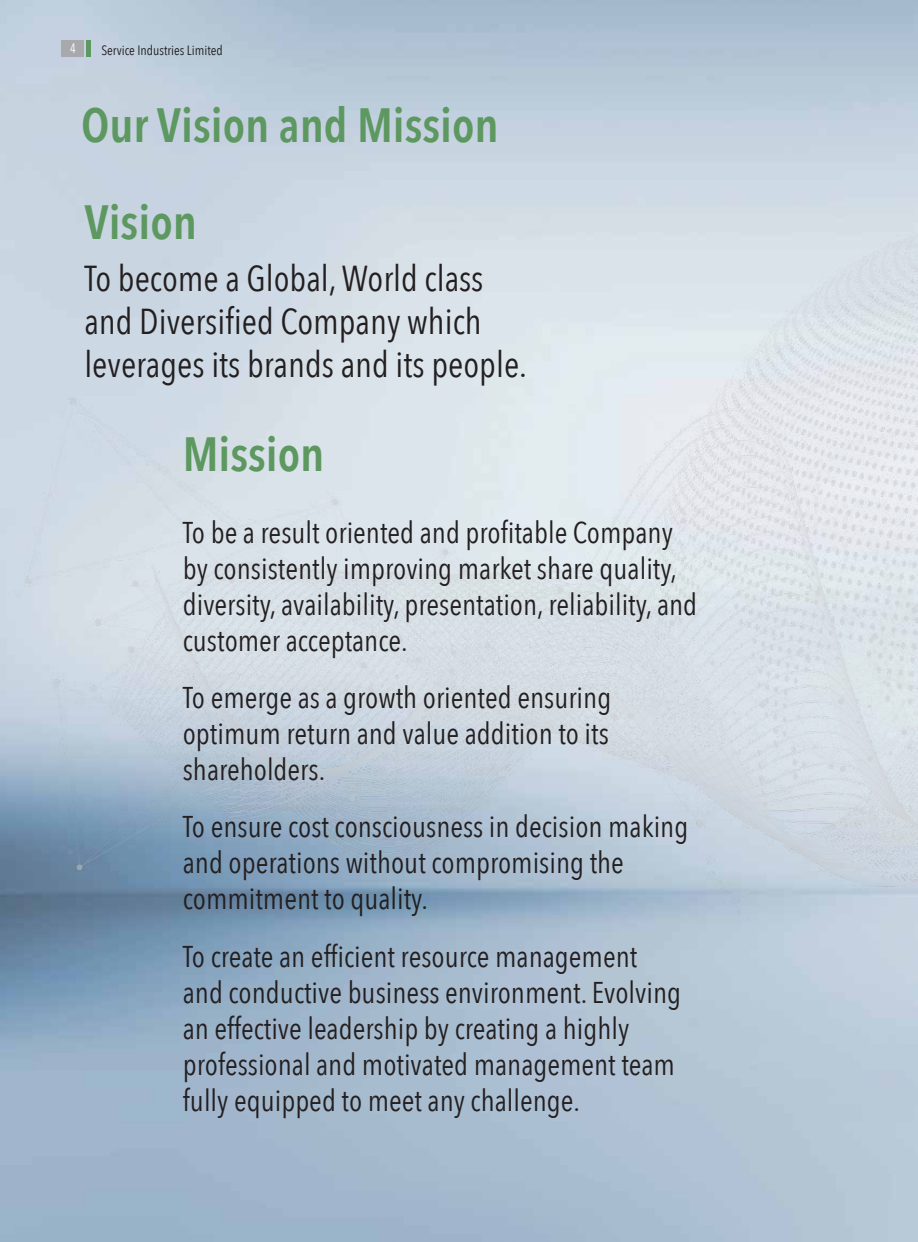
<style>
.page{position:relative;width:918px;height:1242px;background:#fff}
.page>*{position:absolute;margin:0;border:0;box-sizing:border-box;transform-origin:0 0}
.t1{font:600 48px "Avenir Next Condensed";color:#5d9860}
.t2{font:36px/43.2px "Avenir Next Condensed";color:#231f20}
.t3{font:30px/36px "Avenir Next Condensed";color:#231f20}
.t4{font:13.5px "Avenir Next Condensed";color:#231f20}
.t5{font:13.5px "Avenir Next Condensed";color:#fff;scale:.9 1}
</style>
<div class="page">
<img style="left:0;top:0;width:918px;height:1242px">
<img style="left:0;top:129px;width:918px;height:984px">
<div style="left:61px;top:40px;width:23px;height:17px;background:#a7a9ac"></div>
<hr style="left:87px;top:40px;width:4px;height:17px;background:#5d9860">
<p class="t5" style="left:70px;top:37px;width:8px">4</p>
<p class="t4" style="left:101px;top:38px;width:123px">Service Industries Limited</p>
<h1 class="t1" style="left:81px;top:96px;width:419px">Our Vision and Mission</h1>
<h1 class="t1" style="left:84px;top:193px;width:114px">Vision</h1>
<p class="t2" style="left:84px;top:255px;width:444px">To become a Global, World class and Diversified Company which leverages its brands and its people.</p>
<h1 class="t1" style="left:183px;top:425px;width:143px">Mission</h1>
<p class="t3" style="left:183px;top:513px;width:516px">To be a result oriented and profitable Company by consistently improving market share quality, diversity, availability, presentation, reliability, and customer acceptance.</p>
<p class="t3" style="left:183px;top:678px;width:430px;text-align:justify">To emerge as a growth oriented ensuring optimum return and value addition to its shareholders.</p>
<p class="t3" style="left:183px;top:807px;width:507px">To ensure cost consciousness in decision making and operations without compromising the commitment to quality.</p>
<p class="t3" style="left:183px;top:937px;width:500px">To create an efficient resource management and conductive business environment. Evolving an effective leadership by creating a highly professional and motivated management team fully equipped to meet any challenge.</p>
</div>
